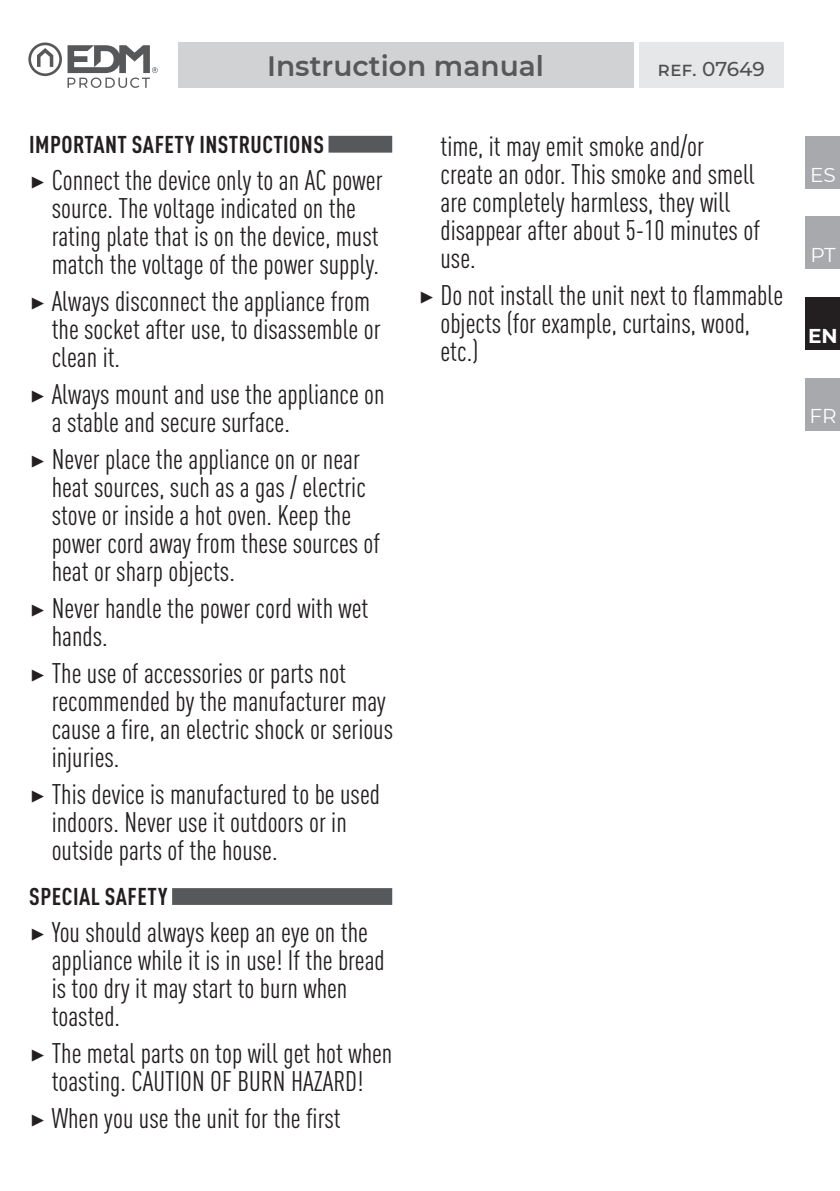
<style>
.page{position:relative;width:840px;height:1191px;background:#fff}
.page>*{position:absolute;margin:0;border:0;box-sizing:border-box;transform-origin:0 0}
.t1{font:condensed 28px/28px "DIN Pro";color:#231f20}
.t2{font:600 28px "Montserrat";color:#57585a}
.t3{font:700 condensed 24px "DIN Pro";letter-spacing:.02em;color:#231f20}
.t4{font:500 20px "Montserrat";letter-spacing:-.005em;color:#505052}
.t5{font:20px "Montserrat";color:#fff}
.t6{font:700 20px "Montserrat";color:#fff}
.s1{font-family:"Montserrat";font-stretch:normal}
</style>
<div class="page">
<div style="left:177px;top:43px;width:456px;height:45px;background:#d1d2d4"></div>
<div style="left:638px;top:43px;width:144px;height:45px;background:#e6e7e9"></div>
<div style="left:805px;top:137px;width:34px;height:52px;background:#a8a9ad"></div>
<div style="left:805px;top:216px;width:34px;height:53px;background:#a8a9ad"></div>
<div style="left:805px;top:297px;width:34px;height:53px;background:#231f20"></div>
<div style="left:805px;top:378px;width:34px;height:52px;background:#a8a9ad"></div>
<svg style="left:28px;top:43px;width:130px;height:45px"></svg>
<div style="left:328px;top:136px;width:64px;height:17px;background:#57585a"></div>
<div style="left:172px;top:888px;width:220px;height:17px;background:#57585a"></div>
<p class="t2" style="left:267px;top:46px;width:278px">Instruction manual</p>
<p class="t4" style="left:657px;top:55px;width:109px">ref. 07649</p>
<p class="t3" style="left:29px;top:126px;width:296px">IMPORTANT SAFETY INSTRUCTIONS</p>
<p class="t1" style="left:52px;top:164px;width:332px;text-indent:-23px"><span class="s1">▶</span> Connect the device only to an AC power source. The voltage indicated on the rating plate that is on the device, must match the voltage of the power supply.</p>
<p class="t1" style="left:52px;top:285px;width:330px;text-indent:-23px"><span class="s1">▶</span> Always disconnect the appliance from the socket after use, to disassemble or clean it.</p>
<p class="t1" style="left:52px;top:378px;width:334px;text-indent:-23px"><span class="s1">▶</span> Always mount and use the appliance on a stable and secure surface.</p>
<p class="t1" style="left:52px;top:443px;width:330px;text-indent:-23px"><span class="s1">▶</span> Never place the appliance on or near heat sources, such as a gas / electric stove or inside a hot oven. Keep the power cord away from these sources of heat or sharp objects.</p>
<p class="t1" style="left:52px;top:592px;width:318px;text-indent:-23px"><span class="s1">▶</span> Never handle the power cord with wet hands.</p>
<p class="t1" style="left:52px;top:657px;width:343px;text-indent:-23px"><span class="s1">▶</span> The use of accessories or parts not recommended by the manufacturer may cause a fire, an electric shock or serious injuries.</p>
<p class="t1" style="left:52px;top:778px;width:330px;text-indent:-23px"><span class="s1">▶</span> This device is manufactured to be used indoors. Never use it outdoors or in outside parts of the house.</p>
<p class="t3" style="left:29px;top:878px;width:140px">SPECIAL SAFETY</p>
<p class="t1" style="left:52px;top:916px;width:334px;text-indent:-23px"><span class="s1">▶</span> You should always keep an eye on the appliance while it is in use! If the bread is too dry it may start to burn when toasted.</p>
<p class="t1" style="left:29px;top:1037px;width:365px;text-align:center"><span class="s1">▶</span> The metal parts on top will get hot when toasting. CAUTION OF BURN HAZARD!</p>
<p class="t1" style="left:29px;top:1102px;width:313px"><span class="s1">▶</span> When you use the unit for the first</p>
<p class="t1" style="left:440px;top:130px;width:321px">time, it may emit smoke and/or create an odor. This smoke and smell are completely harmless, they will disappear after about 5-10 minutes of use.</p>
<p class="t1" style="left:440px;top:279px;width:344px;text-indent:-23px"><span class="s1">▶</span> Do not install the unit next to flammable objects (for example, curtains, wood, etc.)</p>
<p class="t5" style="left:809px;top:161px;width:27px">ES</p>
<p class="t5" style="left:809px;top:241px;width:27px">PT</p>
<p class="t6" style="left:807px;top:321px;width:31px">EN</p>
<p class="t5" style="left:808px;top:402px;width:29px">FR</p>
</div>
